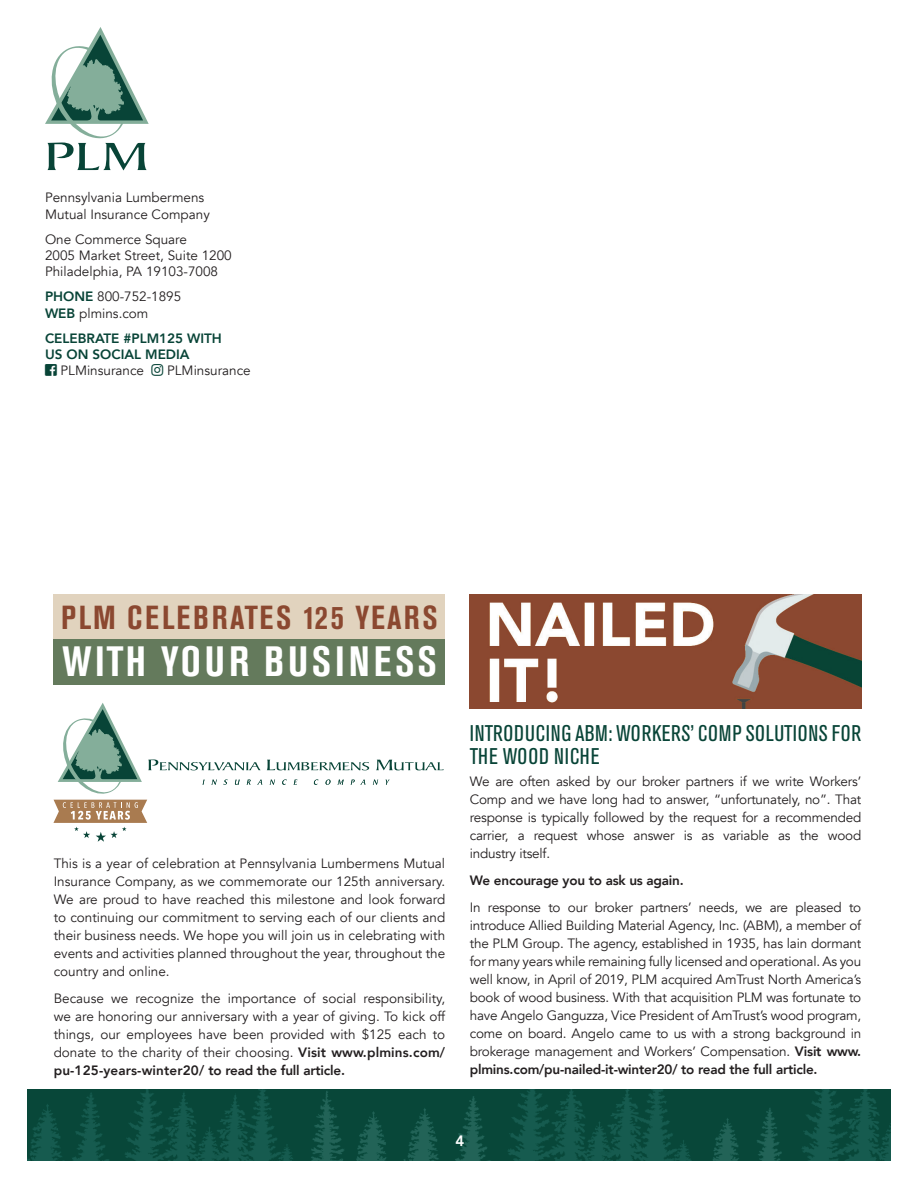
<style>
.page{position:relative;width:918px;height:1188px;background:#fff}
.page>*{position:absolute;margin:0;border:0;box-sizing:border-box;transform-origin:0 0}
.t1{font:700 condensed 42px "Akzidenz Grotesk BE";letter-spacing:.09em;color:#fff}
.t2{font:700 condensed 33px "Akzidenz Grotesk BE";letter-spacing:.07em;color:#8b4830}
.t3{font:condensed 22.5px/22.5px "Akzidenz Grotesk BE";letter-spacing:.02em;color:#084437}
.t4{font:800 15px "Avenir";color:#fff}
.t5{font:13.5px/18px "Avenir";color:#231f20;text-align:justify}
.t6{font:800 13.5px/16.2px "Avenir";color:#084437}
.t7{font:800 13.5px "Avenir";letter-spacing:-.015em;color:#231f20}
.s1{font-weight:800;color:#084437}
.s2{font-weight:800}
</style>
<div class="page">
<svg style="left:45px;top:27px;width:104px;height:143px"></svg>
<img style="left:27px;top:1090px;width:864px;height:71px">
<div style="left:53px;top:594px;width:392px;height:45px;background:#e1d3be"></div>
<div style="left:53px;top:639px;width:392px;height:45px;background:#647a5c"></div>
<svg style="left:53px;top:703px;width:391px;height:139px"></svg>
<img style="left:470px;top:594px;width:391px;height:114px">
<p class="t5" style="left:45px;top:190px;width:166px;line-height:16.2px">Pennsylvania Lumbermens<br>Mutual Insurance Company</p>
<p class="t5" style="left:45px;top:231px;width:188px;line-height:16.2px;text-align:left">One Commerce Square<br>2005 Market Street, Suite 1200<br>Philadelphia, PA 19103-7008</p>
<p class="t5" style="left:45px;top:289px;width:138px;line-height:16.2px"><span class="s1">PHONE</span> 800-752-1895<br><span class="s1">WEB</span> plmins.com</p>
<p class="t6" style="left:45px;top:330px;width:178px">CELEBRATE #PLM125 WITH<br>US ON SOCIAL MEDIA</p>
<p class="t5" style="left:61px;top:362px;width:85px">PLMinsurance</p>
<p class="t5" style="left:167px;top:362px;width:85px">PLMinsurance</p>
<h2 class="t2" style="left:61px;top:599px;width:378px">PLM CELEBRATES 125 YEARS</h2>
<h1 class="t1" style="left:62px;top:637px;width:376px">WITH YOUR BUSINESS</h1>
<p class="t5" style="left:54px;top:855px;width:393px">This is a year of celebration at Pennsylvania Lumbermens Mutual Insurance Company, as we commemorate our 125th anniversary.<br>We are proud to have reached this milestone and look forward to continuing our commitment to serving each of our clients and their business needs. We hope you will join us in celebrating with events and activities planned throughout the year, throughout the country and online.</p>
<p class="t5" style="left:54px;top:990px;width:393px">Because we recognize the importance of social responsibility, we are honoring our anniversary with a year of giving. To kick off things, our employees have been provided with $125 each to donate to the charity of their choosing. <span class="s2">Visit www.plmins.com/ pu-125-years-winter20/ to read the full article.</span></p>
<h3 class="t3" style="left:470px;top:723px;width:393px">INTRODUCING ABM: WORKERS’ COMP SOLUTIONS FOR<br>THE WOOD NICHE</h3>
<p class="t5" style="left:470px;top:773px;width:393px">We are often asked by our broker partners if we write Workers’ Comp and we have long had to answer, “unfortunately, no”. That response is typically followed by the request for a recommended carrier, a request whose answer is as variable as the wood industry itself.</p>
<p class="t7" style="left:470px;top:870px;width:215px">We encourage you to ask us again.</p>
<p class="t5" style="left:470px;top:899px;width:393px">In response to our broker partners’ needs, we are pleased to introduce Allied Building Material Agency, Inc. (ABM), a member of the PLM Group. The agency, established in 1935, has lain dormant for many years while remaining fully licensed and operational. As you well know, in April of 2019, PLM acquired AmTrust North America’s book of wood business. With that acquisition PLM was fortunate to have Angelo Ganguzza, Vice President of AmTrust’s wood program, come on board. Angelo came to us with a strong background in brokerage management and Workers’ Compensation. <span class="s2">Visit www. plmins.com/pu-nailed-it-winter20/ to read the full article.</span></p>
<p class="t4" style="left:456px;top:1129px;width:10px">4</p>
</div>
